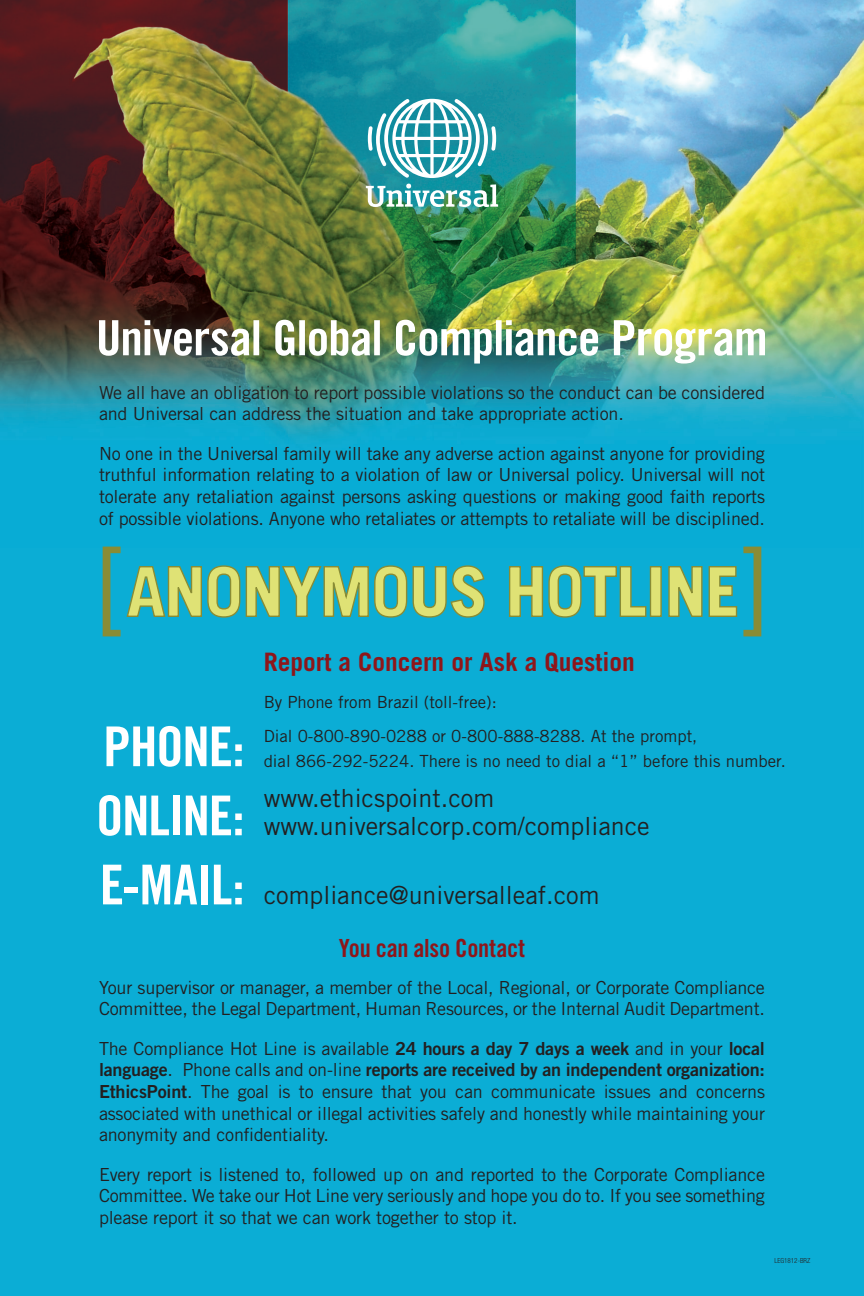
<style>
.page{position:relative;width:864px;height:1296px;background:#fff}
.page>*{position:absolute;margin:0;border:0;box-sizing:border-box;transform-origin:0 0}
.t1{font:55px "Trade Gothic LT Std Bd Cn 20";letter-spacing:-.025em;color:#fff}
.t2{font:700 25.4px "Trade Gothic LT Std";color:#8e161a}
.t3{font:25px/28px "Trade Gothic LT Std";color:#231f20}
.t4{font:25px "Trade Gothic LT Std Bd Cn 20";letter-spacing:-.015em;color:#8e161a}
.t5{font:18px/21.6px "Trade Gothic LT Std";letter-spacing:-.01em;color:#231f20;text-align:justify}
.t6{font:16.8px/25.1px "Trade Gothic LT Std";color:#231f20}
.t7{font:300 condensed 7px "Helvetica Neue LT Std";color:#231f20}
.s1{font-family:"Trade Gothic LT Std Bd 2"}
</style>
<div class="page">
<img style="left:0;top:0;width:864px;height:548px">
<div style="left:0;top:548px;width:864px;height:748px;background:#0badd5"></div>
<img style="left:99px;top:320px;width:666px;height:44px">
<svg style="left:103px;top:547px;width:658px;height:89px"></svg>
<svg style="left:368px;top:99px;width:128px;height:79px"></svg>
<svg style="left:366px;top:184px;width:132px;height:23px"></svg>
<p class="t5" style="left:99px;top:381px;width:668px">We all have an obligation to report possible violations so the conduct can be considered and Universal can address the situation and take appropriate action.</p>
<p class="t5" style="left:99px;top:442px;width:668px">No one in the Universal family will take any adverse action against anyone for providing truthful information relating to a violation of law or Universal policy. Universal will not tolerate any retaliation against persons asking questions or making good faith reports of possible violations. Anyone who retaliates or attempts to retaliate will be disciplined.</p>
<p class="t1" style="left:103px;top:713px;width:143px">PHONE:</p>
<p class="t1" style="left:96px;top:782px;width:150px">ONLINE:</p>
<p class="t1" style="left:100px;top:851px;width:146px">E-MAIL:</p>
<p class="t2" style="left:264px;top:647px;width:373px">Report a Concern or Ask a Question</p>
<p class="t6" style="left:264px;top:689px;width:235px">By Phone from Brazil (toll-free):</p>
<p class="t6" style="left:264px;top:723px;width:524px">Dial 0-800-890-0288 or 0-800-888-8288. At the prompt,<br>dial 866-292-5224. There is no need to dial a “1” before this number.</p>
<p class="t3" style="left:264px;top:784px;width:388px">www.ethicspoint.com www.universalcorp.com/compliance</p>
<p class="t3" style="left:264px;top:881px;width:337px">compliance@universalleaf.com</p>
<p class="t4" style="left:339px;top:932px;width:188px">You can also Contact</p>
<p class="t5" style="left:99px;top:976px;width:668px">Your supervisor or manager, a member of the Local, Regional, or Corporate Compliance<br>Committee, the Legal Department, Human Resources, or the Internal Audit Department.</p>
<p class="t5" style="left:99px;top:1037px;width:668px">The Compliance Hot Line is available <span class="s1">24 hours a day 7 days a week</span> and in your <span class="s1">local language</span>. Phone calls and on-line <span class="s1">reports are received by an independent organization:<br>EthicsPoint</span>. The goal is to ensure that you can communicate issues and concerns associated with unethical or illegal activities safely and honestly while maintaining your anonymity and confidentiality.</p>
<p class="t5" style="left:99px;top:1163px;width:668px">Every report is listened to, followed up on and reported to the Corporate Compliance Committee. We take our Hot Line very seriously and hope you do to. If you see something please report it so that we can work together to stop it.</p>
<p class="t7" style="left:774px;top:1257px;width:37px">LEG1812-BRZ</p>
</div>
